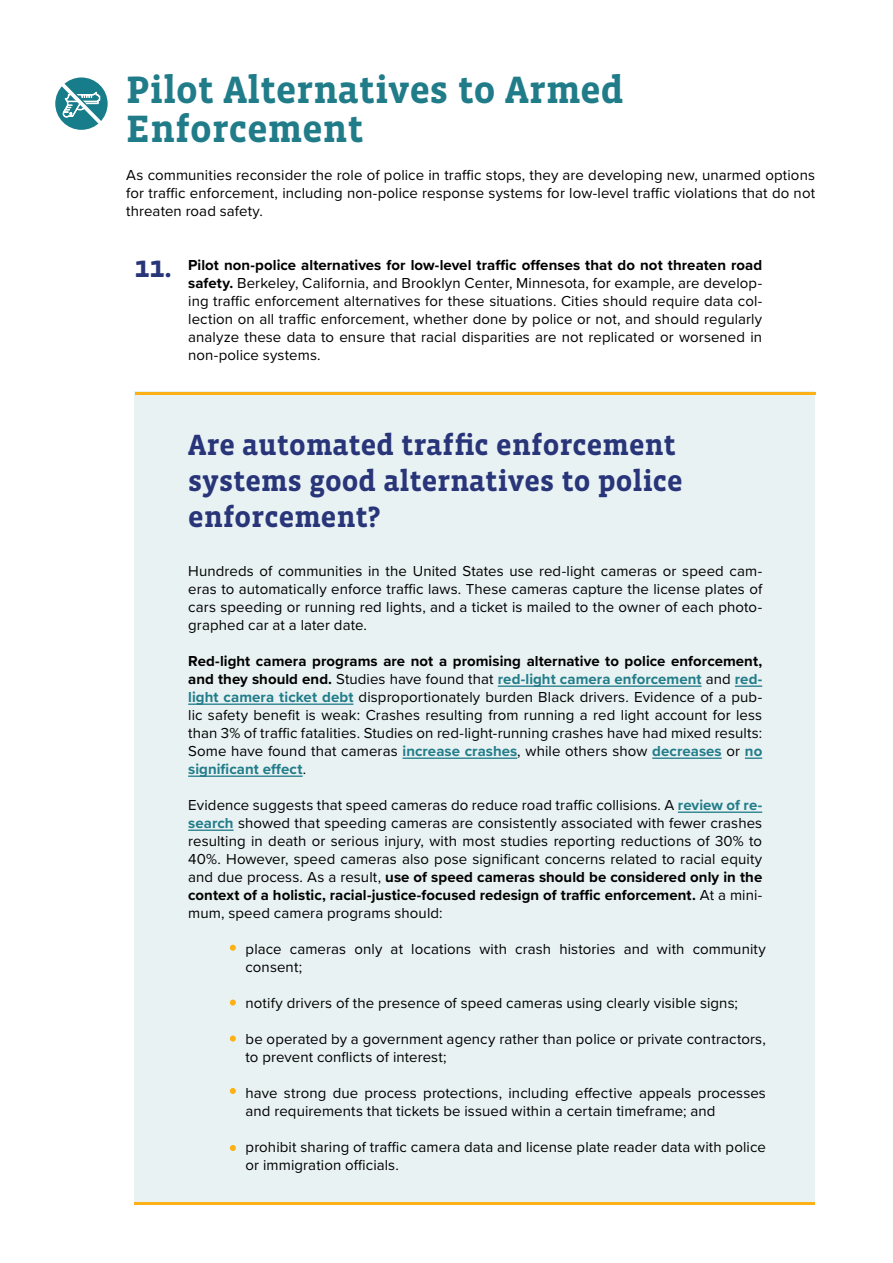
<style>
.page{position:relative;width:893px;height:1263px;background:#fff}
.page>*{position:absolute;margin:0;border:0;box-sizing:border-box;transform-origin:0 0}
.t1{font:700 39px/39px "Vista Slab OTCE";color:#217c89}
.t2{font:700 30px/36px "Vista Slab OTCE";color:#293579}
.t3{font:15px/18px "Proxima Nova";letter-spacing:.005em;color:#000;text-align:justify}
.s1{font-weight:700}
.s2{font-weight:700;color:#217c89}
</style>
<div class="page">
<div style="left:134px;top:392px;width:681px;height:810px;background:#e9f2f3"></div>
<svg style="left:230px;top:945px;width:6px;height:6px"></svg>
<svg style="left:230px;top:1088px;width:6px;height:6px"></svg>
<svg style="left:230px;top:1035px;width:6px;height:6px"></svg>
<svg style="left:230px;top:999px;width:6px;height:6px"></svg>
<hr style="left:498px;top:685px;width:203px;height:2px;background:#217c89">
<hr style="left:735px;top:685px;width:27px;height:2px;background:#217c89">
<hr style="left:188px;top:703px;width:165px;height:2px;background:#217c89">
<hr style="left:402px;top:757px;width:115px;height:2px;background:#217c89">
<hr style="left:652px;top:757px;width:70px;height:2px;background:#217c89">
<svg style="left:745px;top:757px;width:17px;height:2px"></svg>
<hr style="left:188px;top:775px;width:115px;height:2px;background:#217c89">
<hr style="left:678px;top:811px;width:84px;height:2px;background:#217c89">
<hr style="left:188px;top:829px;width:46px;height:2px;background:#217c89">
<hr style="left:134px;top:1202px;width:681px;height:3px;background:#fcb116">
<hr style="left:135px;top:392px;width:680px;height:2px;background:#fcb116">
<svg style="left:56px;top:77px;width:51px;height:53px"></svg>
<svg style="left:230px;top:1145px;width:6px;height:6px"></svg>
<h1 class="t1" style="left:126px;top:70px;width:499px">Pilot Alternatives to Armed<br>Enforcement</h1>
<p class="t3" style="left:126px;top:165px;width:690px">As communities reconsider the role of police in traffic stops, they are developing new, unarmed options for traffic enforcement, including non-police response systems for low-level traffic violations that do not threaten road safety.</p>
<h2 class="t2" style="left:134px;top:248px;width:39px">11.</h2>
<p class="t3" style="left:188px;top:255px;width:576px"><span class="s1">Pilot non-police alternatives for low-level traffic offenses that do not threaten road safety.</span> Berkeley, California, and Brooklyn Center, Minnesota, for example, are develop&shy;ing traffic enforcement alternatives for these situations. Cities should require data col&shy;lection on all traffic enforcement, whether done by police or not, and should regularly analyze these data to ensure that racial disparities are not replicated or worsened in non-police systems.</p>
<h2 class="t2" style="left:188px;top:427px;width:496px">Are automated traffic enforcement systems good alternatives to police enforcement?</h2>
<p class="t3" style="left:188px;top:561px;width:576px">Hundreds of communities in the United States use red-light cameras or speed cam&shy;eras to automatically enforce traffic laws. These cameras capture the license plates of cars speeding or running red lights, and a ticket is mailed to the owner of each photo&shy;graphed car at a later date.</p>
<p class="t3" style="left:188px;top:651px;width:576px"><span class="s1">Red-light camera programs are not a promising alternative to police enforcement, and they should end.</span> Studies have found that <span class="s2">red-light camera enforcement</span> and <span class="s2">red&shy;light camera ticket debt</span> disproportionately burden Black drivers. Evidence of a pub&shy;lic safety benefit is weak: Crashes resulting from running a red light account for less than 3% of traffic fatalities. Studies on red-light-running crashes have had mixed results:<br>Some have found that cameras <span class="s2">increase crashes</span>, while others show <span class="s2">decreases</span> or <span class="s2">no significant effect</span>.</p>
<p class="t3" style="left:188px;top:795px;width:576px">Evidence suggests that speed cameras do reduce road traffic collisions. A <span class="s2">review of re&shy;search</span> showed that speeding cameras are consistently associated with fewer crashes resulting in death or serious injury, with most studies reporting reductions of 30% to 40%. However, speed cameras also pose significant concerns related to racial equity and due process. As a result, <span class="s1">use of speed cameras should be considered only in the context of a holistic, racial-justice-focused redesign of traffic enforcement.</span> At a mini&shy;mum, speed camera programs should:</p>
<p class="t3" style="left:246px;top:939px;width:522px">place cameras only at locations with crash histories and with community consent;</p>
<p class="t3" style="left:246px;top:993px;width:494px">notify drivers of the presence of speed cameras using clearly visible signs;</p>
<p class="t3" style="left:246px;top:1029px;width:522px">be operated by a government agency rather than police or private contractors, to prevent conflicts of interest;</p>
<p class="t3" style="left:246px;top:1083px;width:522px">have strong due process protections, including effective appeals processes and requirements that tickets be issued within a certain timeframe; and</p>
<p class="t3" style="left:246px;top:1137px;width:522px">prohibit sharing of traffic camera data and license plate reader data with police or immigration officials.</p>
</div>
